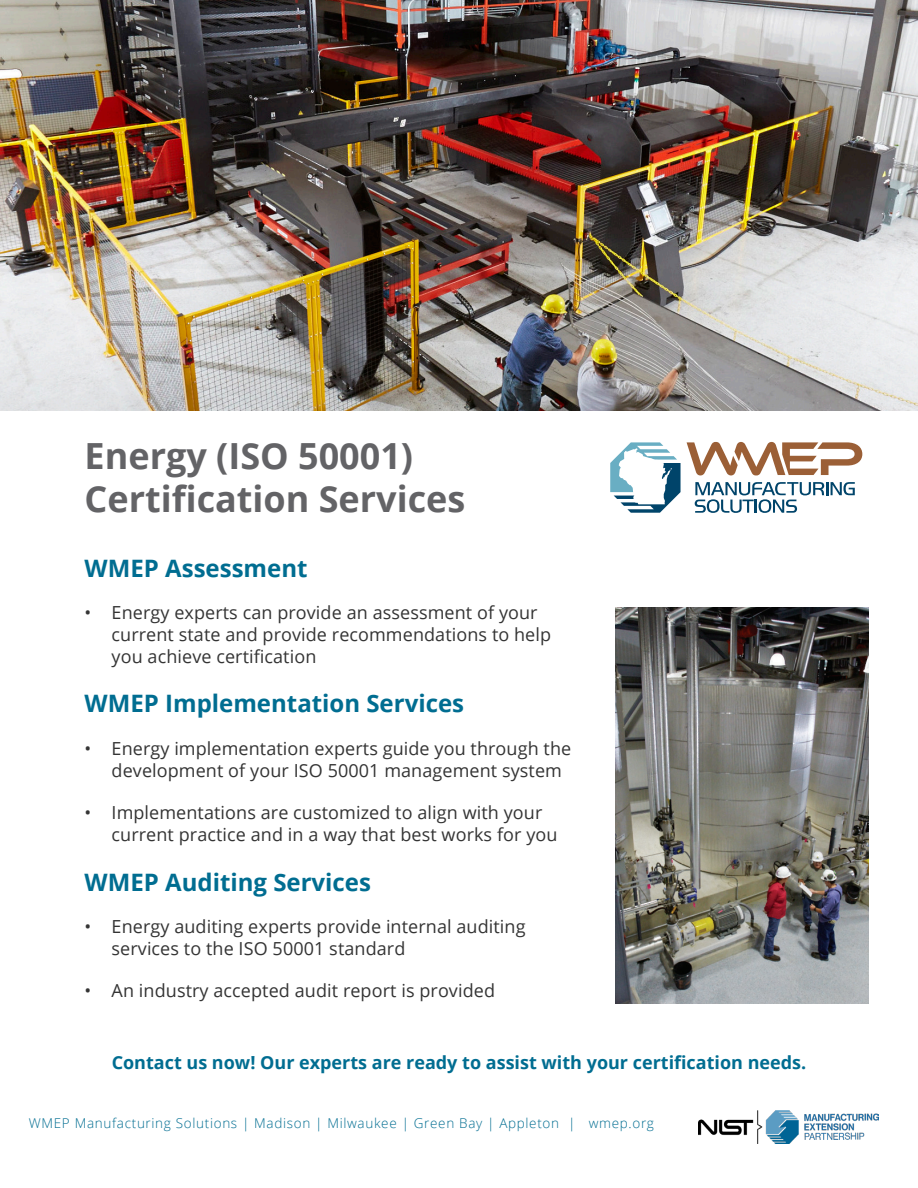
<style>
.page{position:relative;width:918px;height:1188px;background:#fff}
.page>*{position:absolute;margin:0;border:0;box-sizing:border-box;transform-origin:0 0}
.t1{font:700 36px/43.2px "Open Sans";color:#636366}
.t2{font:700 24px "Open Sans";color:#006d91}
.t3{font:18px/21.6px "Open Sans";letter-spacing:.005em;color:#343434}
.t4{font:700 18px "Open Sans";color:#006d91}
.caption_-_back_page{font:300 13.5px "Open Sans";letter-spacing:.05em;color:#006d91}
</style>
<div class="page">
<img style="left:0;top:0;width:918px;height:410px">
<svg style="left:695px;top:482px;width:160px;height:31px"></svg>
<svg style="left:687px;top:442px;width:175px;height:33px"></svg>
<svg style="left:610px;top:442px;width:71px;height:71px"></svg>
<img style="left:698px;top:1111px;width:181px;height:32px">
<img style="left:616px;top:607px;width:252px;height:396px">
<p class="t1" style="left:85px;top:434px;width:382px">Energy (ISO 50001)<br>Certification Services</p>
<p class="t2" style="left:85px;top:551px;width:224px">WMEP Assessment</p>
<p class="t3" style="left:112px;top:602px;width:441px;text-indent:-27px">• Energy experts can provide an assessment of your current state and provide recommendations to help you achieve certification</p>
<p class="t2" style="left:85px;top:687px;width:381px">WMEP Implementation Services</p>
<p class="t3" style="left:112px;top:737px;width:461px;text-indent:-27px">• Energy implementation experts guide you through the development of your ISO 50001 management system</p>
<p class="t3" style="left:112px;top:801px;width:448px;text-indent:-27px">• Implementations are customized to align with your current practice and in a way that best works for you</p>
<p class="t2" style="left:85px;top:865px;width:288px">WMEP Auditing Services</p>
<p class="t3" style="left:112px;top:915px;width:416px;text-indent:-27px">• Energy auditing experts provide internal auditing services to the ISO 50001 standard</p>
<p class="t3" style="left:85px;top:980px;width:412px">• An industry accepted audit report is provided</p>
<p class="t4" style="left:112px;top:1049px;width:696px">Contact us now! Our experts are ready to assist with your certification needs.</p>
<p class="caption_-_back_page" style="left:29px;top:1114px;width:627px">WMEP Manufacturing Solutions | Madison | Milwaukee | Green Bay | Appleton | wmep.org</p>
</div>
